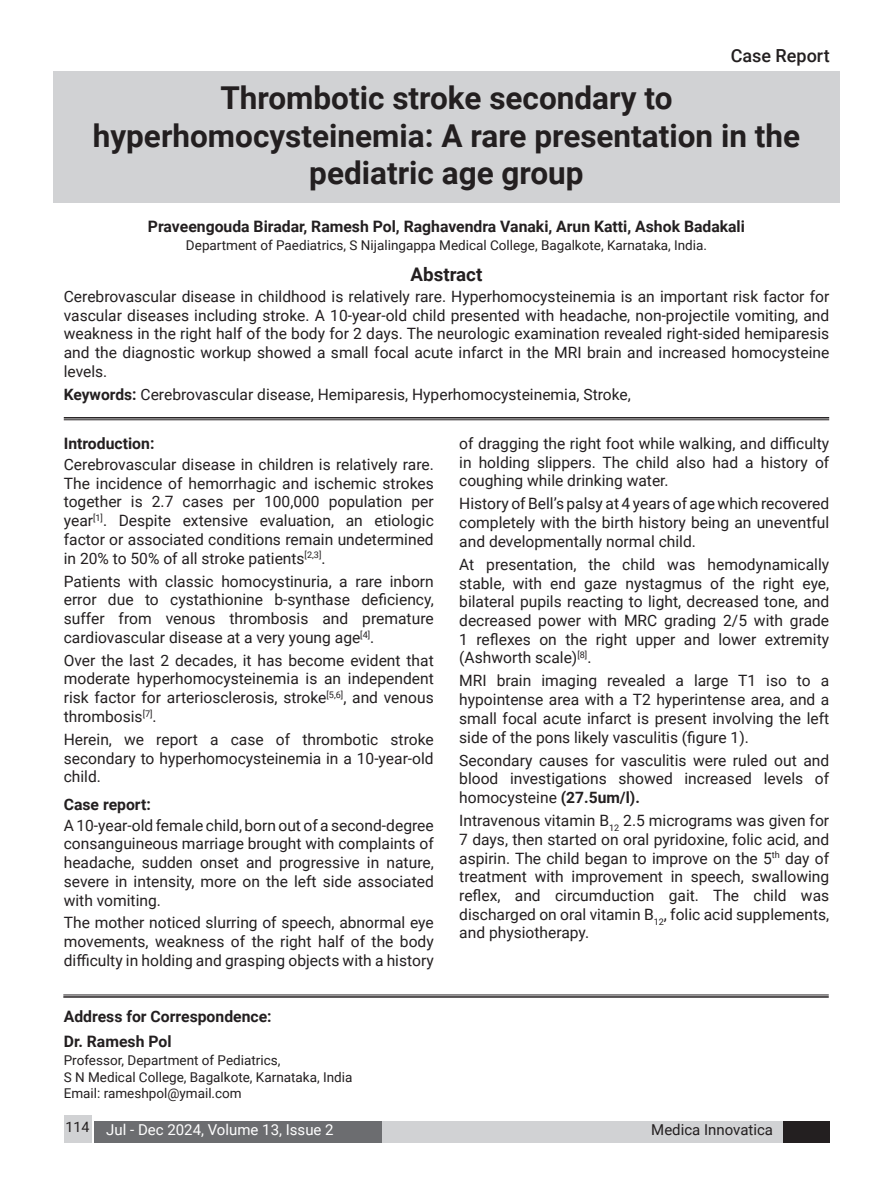
<style>
.page{position:relative;width:893px;height:1191px;background:#fff}
.page>*{position:absolute;margin:0;border:0;box-sizing:border-box;transform-origin:0 0}
.Raju_Heading{font:700 31.5px/37.8px "Roboto";color:#231f20;text-align:center}
.Raju_subhead{font:700 18.75px "Roboto";color:#231f20}
.Article_title{font:500 18px "Roboto";color:#231f20}
.Raju_subhead-2{font:700 15.75px "Roboto";color:#231f20}
.Raju_Body{font:15.6px/18.8px "Roboto";color:#231f20;text-align:justify}
.t1{font:15px "Roboto";color:#fff}
.t2{font:15px "Roboto";color:#231f20}
.Raju_Body-2{font:13.5px/16.2px "Roboto";color:#231f20}
.s1{font-weight:700}
</style>
<div class="page">
<div style="left:783px;top:1121px;width:46px;height:21px;background:#231f20"></div>
<div style="left:382px;top:1121px;width:401px;height:21px;background:#d1d2d4"></div>
<div style="left:94px;top:1121px;width:288px;height:21px;background:#6c6d70"></div>
<div style="left:64px;top:1114px;width:27px;height:28px;background:#d1d2d4"></div>
<div style="left:53px;top:71px;width:787px;height:131px;background:#d1d2d4"></div>
<hr style="left:63px;top:994px;width:766px;height:1px;background:#231f20">
<hr style="left:63px;top:996px;width:766px;height:1px;background:#231f20">
<hr style="left:64px;top:417px;width:765px;height:1px;background:#231f20">
<hr style="left:64px;top:419px;width:765px;height:1px;background:#231f20">
<p class="Article_title" style="left:731px;top:43px;width:100px">Case Report</p>
<p class="Raju_Heading" style="left:93px;top:77px;width:709px">Thrombotic stroke secondary to hyperhomocysteinemia: A rare presentation in the pediatric age group</p>
<p class="Raju_subhead-2" style="left:148px;top:215px;width:598px">Praveengouda Biradar, Ramesh Pol, Raghavendra Vanaki, Arun Katti, Ashok Badakali</p>
<p class="Raju_Body-2" style="left:186px;top:236px;width:523px">Department of Paediatrics, S Nijalingappa Medical College, Bagalkote, Karnataka, India.</p>
<p class="Raju_subhead" style="left:411px;top:261px;width:73px">Abstract</p>
<p class="Raju_Body" style="left:64px;top:286px;width:767px">Cerebrovascular disease in childhood is relatively rare. Hyperhomocysteinemia is an important risk factor for vascular diseases including stroke. A 10-year-old child presented with headache, non-projectile vomiting, and weakness in the right half of the body for 2 days. The neurologic examination revealed right-sided hemiparesis and the diagnostic workup showed a small focal acute infarct in the MRI brain and increased homocysteine levels.</p>
<p class="Raju_Body" style="left:64px;top:384px;width:569px"><span class="s1">Keywords:</span> Cerebrovascular disease, Hemiparesis, Hyperhomocysteinemia, Stroke,</p>
<p class="Raju_subhead-2" style="left:64px;top:432px;width:92px">Introduction:</p>
<p class="Raju_Body" style="left:64px;top:454px;width:372px">Cerebrovascular disease in children is relatively rare.<br>The incidence of hemorrhagic and ischemic strokes together is 2.7 cases per 100,000 population per year<sup>[1]</sup>. Despite extensive evaluation, an etiologic factor or associated conditions remain undetermined in 20% to 50% of all stroke patients<sup>[2,3]</sup>.</p>
<p class="Raju_Body" style="left:64px;top:571px;width:371px">Patients with classic homocystinuria, a rare inborn error due to cystathionine b-synthase deficiency, suffer from venous thrombosis and premature cardiovascular disease at a very young age<sup>[4]</sup>.</p>
<p class="Raju_Body" style="left:64px;top:650px;width:372px">Over the last 2 decades, it has become evident that moderate hyperhomocysteinemia is an independent risk factor for arteriosclerosis, stroke<sup>[5,6]</sup>, and venous thrombosis<sup>[7]</sup>.</p>
<p class="Raju_Body" style="left:64px;top:729px;width:371px">Herein, we report a case of thrombotic stroke secondary to hyperhomocysteinemia in a 10-year-old child.</p>
<p class="Raju_subhead-2" style="left:64px;top:793px;width:89px">Case report:</p>
<p class="Raju_Body" style="left:64px;top:815px;width:372px">A 10-year-old female child, born out of a second-degree consanguineous marriage brought with complaints of headache, sudden onset and progressive in nature, severe in intensity, more on the left side associated with vomiting.</p>
<p class="Raju_Body" style="left:64px;top:913px;width:371px">The mother noticed slurring of speech, abnormal eye movements, weakness of the right half of the body difficulty in holding and grasping objects with a history</p>
<p class="Raju_Body" style="left:459px;top:433px;width:372px">of dragging the right foot while walking, and difficulty in holding slippers. The child also had a history of coughing while drinking water.</p>
<p class="Raju_Body" style="left:459px;top:494px;width:372px">History of Bell’s palsy at 4 years of age which recovered completely with the birth history being an uneventful and developmentally normal child.</p>
<p class="Raju_Body" style="left:459px;top:554px;width:372px">At presentation, the child was hemodynamically stable, with end gaze nystagmus of the right eye, bilateral pupils reacting to light, decreased tone, and decreased power with MRC grading 2/5 with grade 1 reflexes on the right upper and lower extremity (Ashworth scale)<sup>[8]</sup>.</p>
<p class="Raju_Body" style="left:459px;top:671px;width:371px">MRI brain imaging revealed a large T1 iso to a hypointense area with a T2 hyperintense area, and a small focal acute infarct is present involving the left side of the pons likely vasculitis (figure 1).</p>
<p class="Raju_Body" style="left:459px;top:750px;width:372px">Secondary causes for vasculitis were ruled out and blood investigations showed increased levels of homocysteine <span class="s1">(27.5um/l).</span></p>
<p class="Raju_Body" style="left:459px;top:810px;width:371px">Intravenous vitamin B<sub>12</sub> 2.5 micrograms was given for 7 days, then started on oral pyridoxine, folic acid, and aspirin. The child began to improve on the 5<sup>th</sup> day of treatment with improvement in speech, swallowing reflex, and circumduction gait. The child was discharged on oral vitamin B<sub>12</sub>, folic acid supplements, and physiotherapy.</p>
<p class="Raju_subhead-2" style="left:64px;top:1005px;width:209px">Address for Correspondence:</p>
<p class="Raju_subhead-2" style="left:64px;top:1030px;width:109px">Dr. Ramesh Pol</p>
<p class="Raju_Body-2" style="left:64px;top:1052px;width:290px">Professor, Department of Pediatrics,<br>S N Medical College, Bagalkote, Karnataka, India<br>Email: rameshpol@ymail.com</p>
<p class="t1" style="left:66px;top:1119px;width:270px"><sup>114</sup> Jul - Dec 2024, Volume 13, Issue 2</p>
<p class="t2" style="left:651px;top:1119px;width:123px">Medica Innovatica</p>
</div>
